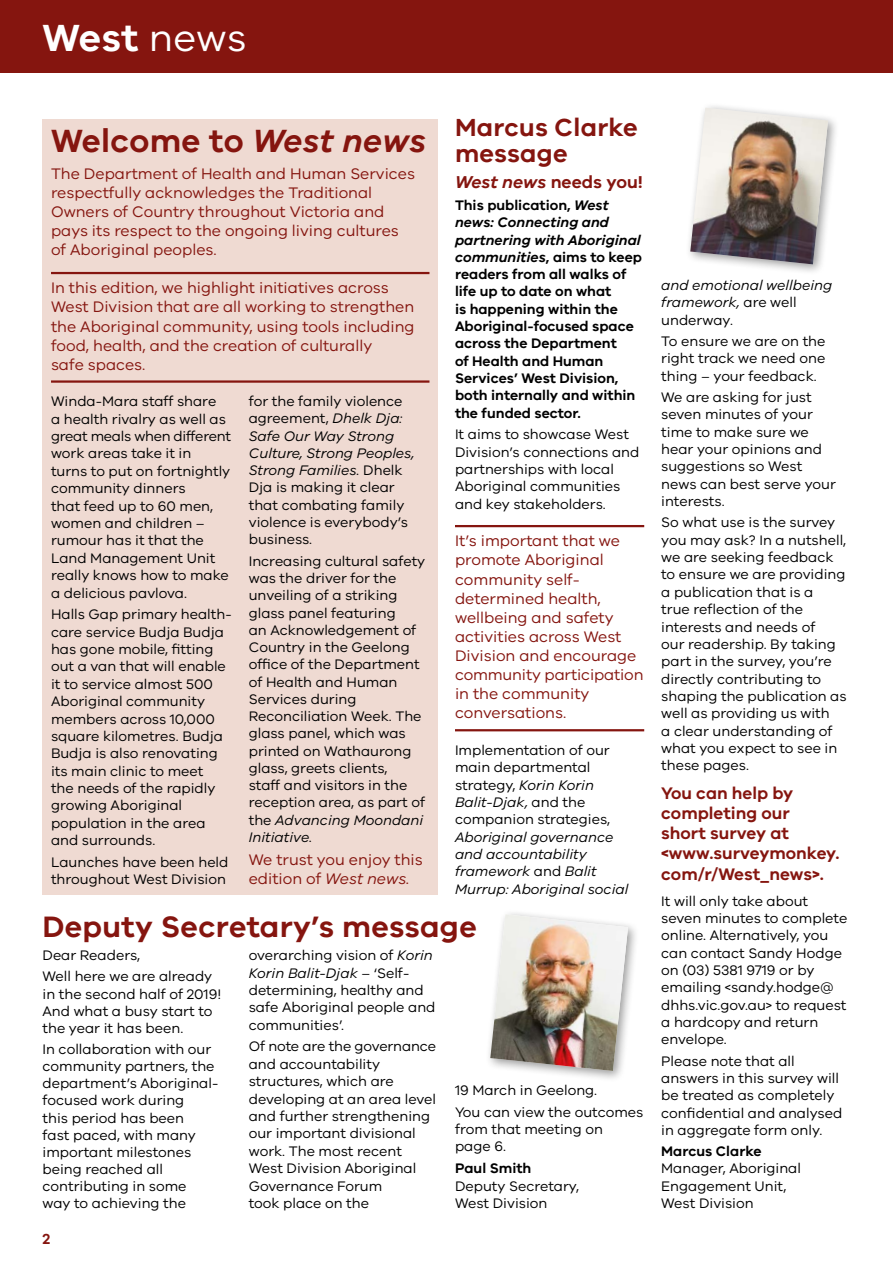
<style>
.page{position:relative;width:893px;height:1263px;background:#fff}
.page>*{position:absolute;margin:0;border:0;box-sizing:border-box;transform-origin:0 0}
.t1{font:600 39px "VIC";color:#fff}
.t2{font:600 33.15px "VIC";letter-spacing:.01em;color:#85150f}
.t3{font:600 30.45px "VIC";letter-spacing:.01em;color:#85150f}
.t4{font:600 25.5px/25.5px "VIC";letter-spacing:.01em;color:#85150f}
.t5{font:600 17.7px "VIC";color:#85150f}
.t6{font:600 17.25px/20.2px "VIC";color:#85150f}
.t7{font:15.75px/19px "VIC";color:#85150f}
.t8{font:600 15px "VIC";color:#85150f}
.t9{font:14.25px/17.4px "VIC";color:#000}
.t10{font:600 14.25px/17.2px "VIC";color:#000}
.t11{font:italic 14.25px/17.2px "VIC";color:#000}
.s1{font-weight:400}
.s2{font-style:italic}
.s3{font-style:normal}
</style>
<div class="page">
<div style="left:0;top:0;width:893px;height:72px;background:#85150f"></div>
<div style="left:43px;top:119px;width:395px;height:775px;background:#efdad2"></div>
<hr style="left:51px;top:272px;width:378px;height:2px;background:#85150f">
<hr style="left:51px;top:380px;width:378px;height:3px;background:#85150f">
<div style="left:485px;top:909px;width:155px;height:174px;background:#000;opacity:.4"></div>
<img style="left:490px;top:914px;width:138px;height:157px">
<div style="left:685px;top:102px;width:155px;height:174px;background:#000;opacity:.4"></div>
<img style="left:690px;top:108px;width:138px;height:156px">
<hr style="left:455px;top:525px;width:189px;height:2px;background:#85150f">
<hr style="left:455px;top:729px;width:189px;height:2px;background:#85150f">
<h1 class="t1" style="left:43px;top:14px;width:206px">West <span class="s1">news</span></h1>
<h3 class="t4" style="left:455px;top:114px;width:184px">Marcus Clarke message</h3>
<p class="t5" style="left:455px;top:171px;width:190px"><span class="s2">West news</span> needs you!</p>
<p class="t10" style="left:455px;top:196px;width:188px">This publication, <span class="s2">West news: Connecting and partnering with Aboriginal communities</span>, aims to keep readers from all walks of life up to date on what<br>is happening within the<br>Aboriginal-focused space across the Department<br>of Health and Human<br>Services’ West Division, both internally and within the funded sector.</p>
<p class="t9" style="left:455px;top:425px;width:186px">It aims to showcase West<br>Division’s connections and partnerships with local<br>Aboriginal communities and key stakeholders.</p>
<h2 class="t2" style="left:51px;top:121px;width:377px">Welcome to <span class="s2">West news</span></h2>
<p class="t7" style="left:51px;top:163px;width:365px">The Department of Health and Human Services respectfully acknowledges the Traditional Owners of Country throughout Victoria and pays its respect to the ongoing living cultures of Aboriginal peoples.</p>
<p class="t7" style="left:51px;top:278px;width:365px">In this edition, we highlight initiatives across West Division that are all working to strengthen the Aboriginal community, using tools including food, health, and the creation of culturally<br>safe spaces.</p>
<p class="t9" style="left:51px;top:392px;width:181px">Winda-Mara staff share<br>a health rivalry as well as great meals when different work areas take it in turns to put on fortnightly community dinners<br>that feed up to 60 men, women and children – rumour has it that the<br>Land Management Unit really knows how to make a delicious pavlova.</p>
<p class="t9" style="left:51px;top:605px;width:182px">Halls Gap primary health&shy;care service Budja Budja has gone mobile, fitting out a van that will enable it to service almost 500<br>Aboriginal community members across 10,000 square kilometres. Budja<br>Budja is also renovating its main clinic to meet<br>the needs of the rapidly growing Aboriginal population in the area and surrounds.</p>
<p class="t9" style="left:51px;top:853px;width:179px">Launches have been held throughout West Division</p>
<p class="t9" style="left:249px;top:392px;width:167px">for the family violence agreement, <span class="s2">Dhelk Dja:<br>Safe Our Way Strong<br>Culture, Strong Peoples,<br>Strong Families.</span> Dhelk<br>Dja is making it clear that combating family violence is everybody’s business.</p>
<p class="t9" style="left:249px;top:552px;width:178px">Increasing cultural safety was the driver for the unveiling of a striking glass panel featuring<br>an Acknowledgement of<br>Country in the Geelong office of the Department of Health and Human<br>Services during<br>Reconciliation Week. The glass panel, which was printed on Wathaurong glass, greets clients,<br>staff and visitors in the reception area, as part of the <span class="s2">Advancing Moondani<br>Initiative.</span></p>
<p class="t7" style="left:249px;top:850px;width:176px">We trust you enjoy this edition of <span class="s2">West news.</span></p>
<h3 class="t3" style="left:43px;top:908px;width:436px">Deputy Secretary’s message</h3>
<p class="t9" style="left:43px;top:944px;width:171px;line-height:21.3px">Dear Readers,<br>Well here we are already</p>
<p class="t9" style="left:43px;top:985px;width:180px">in the second half of 2019!<br>And what a busy start to the year it has been.</p>
<p class="t9" style="left:43px;top:1040px;width:177px">In collaboration with our community partners, the department’s Aboriginal&shy;focused work during<br>this period has been<br>fast paced, with many important milestones being reached all contributing in some<br>way to achieving the</p>
<p class="t7" style="left:455px;top:531px;width:190px">It’s important that we promote Aboriginal community self&shy;determined health, wellbeing and safety activities across West<br>Division and encourage community participation in the community conversations.</p>
<p class="t9" style="left:455px;top:741px;width:157px">Implementation of our main departmental strategy, <span class="s2">Korin Korin<br>Balit-Djak,</span> and the companion strategies,</p>
<p class="t11" style="left:455px;top:828px;width:175px">Aboriginal governance and accountability framework <span class="s3">and</span> Balit<br>Murrup: Aboriginal social</p>
<p class="t9" style="left:249px;top:946px;width:188px">overarching vision of <span class="s2">Korin<br>Korin Balit-Djak</span> – ‘Self&shy;determining, healthy and safe Aboriginal people and communities’.</p>
<p class="t9" style="left:249px;top:1037px;width:189px">Of note are the governance and accountability structures, which are developing at an area level and further strengthening our important divisional work. The most recent<br>West Division Aboriginal<br>Governance Forum<br>took place on the</p>
<p class="t9" style="left:455px;top:1079px;width:190px;line-height:21.6px">19 March in Geelong.<br>You can view the outcomes</p>
<p class="t9" style="left:455px;top:1120px;width:150px">from that meeting on page 6.</p>
<p class="t10" style="left:455px;top:1159px;width:78px">Paul Smith</p>
<p class="t9" style="left:455px;top:1176px;width:125px">Deputy Secretary,<br>West Division</p>
<p class="t8" style="left:43px;top:1230px;width:9px">2</p>
<p class="t11" style="left:661px;top:276px;width:173px">and emotional wellbeing framework, <span class="s3">are well underway.</span></p>
<p class="t9" style="left:661px;top:332px;width:166px;text-align:justify">To ensure we are on the right track we need one thing – your feedback.</p>
<p class="t9" style="left:661px;top:388px;width:176px">We are asking for just seven minutes of your time to make sure we hear your opinions and suggestions so West news can best serve your interests.</p>
<p class="t9" style="left:661px;top:513px;width:187px">So what use is the survey you may ask? In a nutshell, we are seeking feedback to ensure we are providing a publication that is a<br>true reflection of the interests and needs of<br>our readership. By taking part in the survey, you’re directly contributing to shaping the publication as well as providing us with<br>a clear understanding of what you expect to see in these pages.</p>
<p class="t6" style="left:661px;top:782px;width:180px">You can help by completing our<br>short survey at &lt;www.surveymonkey. com/r/West_news&gt;.</p>
<p class="t9" style="left:661px;top:892px;width:188px">It will only take about seven minutes to complete online. Alternatively, you can contact Sandy Hodge on (03) 5381 9719 or by emailing &lt;sandy.hodge@ dhhs.vic.gov.au&gt; to request a hardcopy and return envelope.</p>
<p class="t9" style="left:661px;top:1051px;width:183px">Please note that all answers in this survey will be treated as completely confidential and analysed in aggregate form only.</p>
<p class="t10" style="left:661px;top:1142px;width:102px">Marcus Clarke</p>
<p class="t9" style="left:661px;top:1159px;width:141px">Manager, Aboriginal<br>Engagement Unit,<br>West Division</p>
</div>
